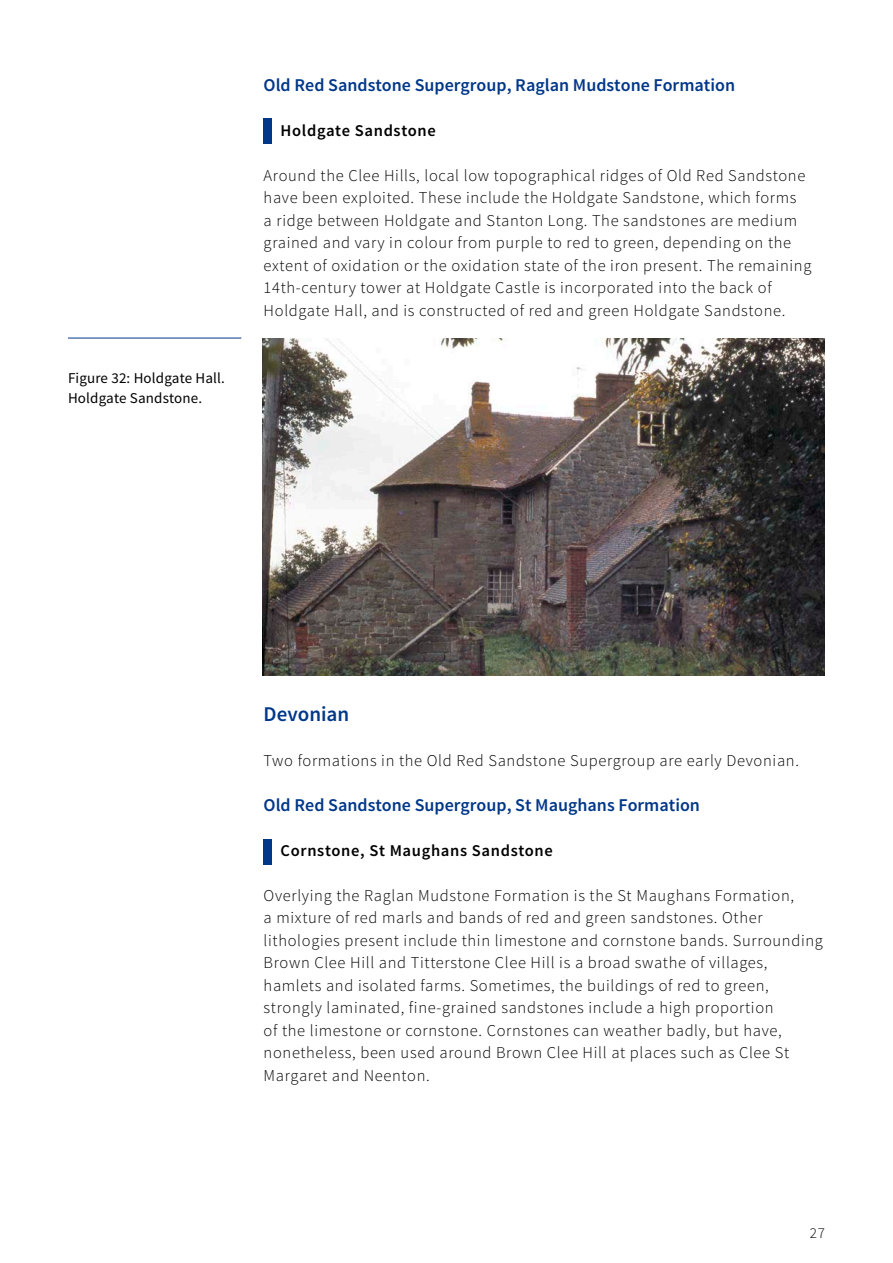
<style>
.page{position:relative;width:893px;height:1263px;background:#fff}
.page>*{position:absolute;margin:0;border:0;box-sizing:border-box;transform-origin:0 0}
.Heading_1{font:600 21px "Source Sans Pro";color:#003788}
.Heading_2{font:600 18px "Source Sans Pro";color:#003788}
.Body_text{font:300 16.5px/22.5px "Source Sans Pro";letter-spacing:.04em;color:#000}
.Emphasis_Stone_type{font:600 16.5px "Source Sans Pro";letter-spacing:.04em;color:#000}
.t1{font:15px/19.5px "Source Sans Pro";letter-spacing:.01em;color:#000}
.t2{font:300 15px "Source Sans Pro";color:#000}
</style>
<div class="page">
<div style="left:264px;top:119px;width:8px;height:25px;background:#003788"></div>
<hr style="left:68px;top:338px;width:173px;height:1px;background:#003788">
<img style="left:263px;top:338px;width:562px;height:338px">
<div style="left:264px;top:839px;width:8px;height:25px;background:#003788"></div>
<p class="t1" style="left:68px;top:369px;width:158px">Figure 32: Holdgate Hall.<br>Holdgate Sandstone.</p>
<h2 class="Heading_2" style="left:264px;top:73px;width:473px">Old Red Sandstone Supergroup, Raglan Mudstone Formation</h2>
<h3 class="Emphasis_Stone_type" style="left:281px;top:120px;width:157px">Holdgate Sandstone</h3>
<p class="Body_text" style="left:264px;top:164px;width:549px">Around the Clee Hills, local low topographical ridges of Old Red Sandstone have been exploited. These include the Holdgate Sandstone, which forms<br>a ridge between Holdgate and Stanton Long. The sandstones are medium grained and vary in colour from purple to red to green, depending on the extent of oxidation or the oxidation state of the iron present. The remaining 14th-century tower at Holdgate Castle is incorporated into the back of Holdgate Hall, and is constructed of red and green Holdgate Sandstone.</p>
<h1 class="Heading_1" style="left:264px;top:700px;width:87px">Devonian</h1>
<p class="Body_text" style="left:264px;top:749px;width:537px">Two formations in the Old Red Sandstone Supergroup are early Devonian.</p>
<h2 class="Heading_2" style="left:264px;top:793px;width:438px">Old Red Sandstone Supergroup, St Maughans Formation</h2>
<h3 class="Emphasis_Stone_type" style="left:281px;top:840px;width:274px">Cornstone, St Maughans Sandstone</h3>
<p class="Body_text" style="left:264px;top:884px;width:561px">Overlying the Raglan Mudstone Formation is the St Maughans Formation,<br>a mixture of red marls and bands of red and green sandstones. Other lithologies present include thin limestone and cornstone bands. Surrounding Brown Clee Hill and Titterstone Clee Hill is a broad swathe of villages, hamlets and isolated farms. Sometimes, the buildings of red to green, strongly laminated, fine-grained sandstones include a high proportion<br>of the limestone or cornstone. Cornstones can weather badly, but have, nonetheless, been used around Brown Clee Hill at places such as Clee St Margaret and Neenton.</p>
<p class="t2" style="left:810px;top:1224px;width:16px">27</p>
</div>
